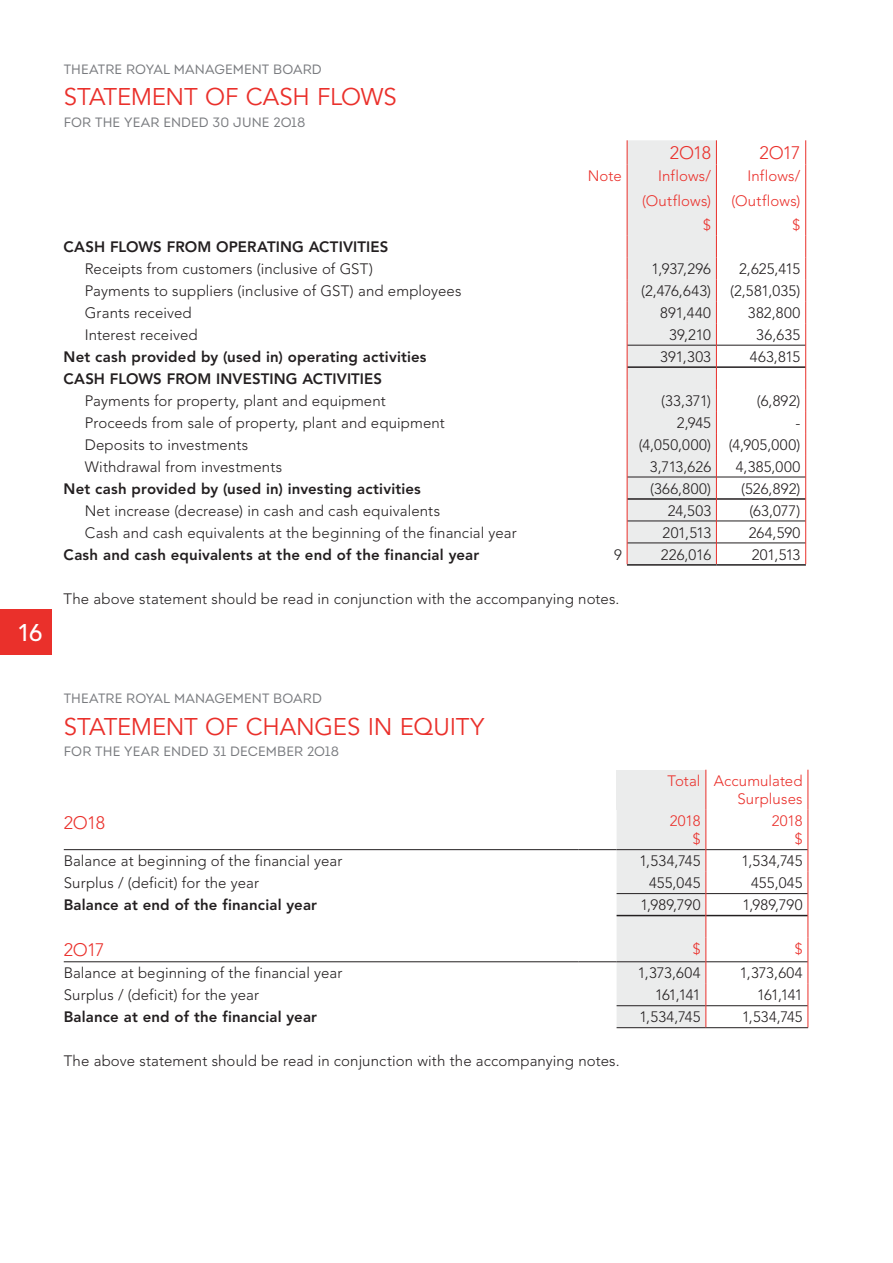
<style>
.page{position:relative;width:893px;height:1263px;background:#fff}
.page>*{position:absolute;margin:0;border:0;box-sizing:border-box;transform-origin:0 0}
.t1{font:24px "Avenir LT Std";letter-spacing:-.01em;color:#ea302b}
.t2{font:500 24px "Avenir LT Std";color:#fff}
.t3{font:300 18px "Avenir LT Std";letter-spacing:-.045em;color:#ea302b}
.t4{font:300 15px "Avenir LT Std";letter-spacing:.005em;color:#231f20}
.t5{font:800 15px "Avenir LT Std";letter-spacing:.01em;color:#231f20}
.t6{font:300 15px/24.3px "Avenir LT Std";letter-spacing:.005em;color:#ea302b;text-align:right}
.t7{font:300 15px "Avenir LT Std";letter-spacing:.04em;color:#231f20}
.t8{font:13.5px "Intro";letter-spacing:.01em;color:#787a7e}
</style>
<div class="page">
<div style="left:0;top:609px;width:51px;height:45px;background:#ea302b"></div>
<hr style="left:627px;top:564px;width:89px;height:2px;background:#231f20">
<hr style="left:716px;top:564px;width:90px;height:2px;background:#231f20">
<hr style="left:717px;top:521px;width:88px;height:1px;background:#231f20">
<hr style="left:717px;top:542px;width:88px;height:1px;background:#231f20">
<hr style="left:717px;top:345px;width:88px;height:1px;background:#231f20">
<hr style="left:717px;top:477px;width:88px;height:1px;background:#231f20">
<hr style="left:717px;top:366px;width:88px;height:2px;background:#231f20">
<hr style="left:717px;top:498px;width:88px;height:2px;background:#231f20">
<svg style="left:805px;top:140px;width:1px;height:25px"></svg>
<hr style="left:805px;top:165px;width:1px;height:70px;background:#ea302b">
<svg style="left:805px;top:235px;width:1px;height:329px"></svg>
<svg style="left:627px;top:140px;width:90px;height:425px"></svg>
<div style="left:617px;top:770px;width:89px;height:40px;background:#ebecec"></div>
<hr style="left:706px;top:1027px;width:102px;height:1px;background:#231f20">
<hr style="left:706px;top:893px;width:102px;height:1px;background:#231f20">
<hr style="left:706px;top:915px;width:102px;height:1px;background:#231f20">
<hr style="left:706px;top:1005px;width:102px;height:1px;background:#231f20">
<hr style="left:64px;top:849px;width:514px;height:1px;background:#231f20">
<hr style="left:578px;top:849px;width:39px;height:1px;background:#231f20">
<hr style="left:706px;top:849px;width:102px;height:1px;background:#231f20">
<hr style="left:64px;top:961px;width:514px;height:1px;background:#231f20">
<hr style="left:578px;top:961px;width:39px;height:1px;background:#231f20">
<hr style="left:706px;top:961px;width:102px;height:1px;background:#231f20">
<hr style="left:706px;top:770px;width:1px;height:40px;background:#ea302b">
<hr style="left:808px;top:770px;width:1px;height:40px;background:#ea302b">
<hr style="left:808px;top:810px;width:1px;height:40px;background:#ea302b">
<svg style="left:617px;top:810px;width:90px;height:218px"></svg>
<svg style="left:808px;top:850px;width:1px;height:177px"></svg>
<h1 class="t2" style="left:17px;top:618px;width:27px">16</h1>
<p class="t8" style="left:64px;top:61px;width:260px">THEATRE ROYAL MANAGEMENT BOARD</p>
<h1 class="t1" style="left:64px;top:83px;width:335px">STATEMENT OF CASH FLOWS</h1>
<p class="t8" style="left:64px;top:114px;width:243px">FOR THE YEAR ENDED 30 JUNE 2O18</p>
<p class="t3" style="left:670px;top:142px;width:43px">2O18</p>
<p class="t3" style="left:759px;top:142px;width:42px">2O17</p>
<p class="t6" style="left:588px;top:164px;width:35px">Note</p>
<p class="t6" style="left:642px;top:164px;width:70px">Inflows/ (Outflows) $</p>
<p class="t6" style="left:731px;top:164px;width:71px">Inflows/ (Outflows) $</p>
<p class="t5" style="left:64px;top:238px;width:326px">CASH FLOWS FROM OPERATING ACTIVITIES</p>
<p class="t4" style="left:85px;top:260px;width:290px">Receipts from customers (inclusive of GST)</p>
<p class="t4" style="left:651px;top:260px;width:61px">1,937,296</p>
<p class="t4" style="left:739px;top:260px;width:63px">2,625,415</p>
<p class="t4" style="left:85px;top:282px;width:378px">Payments to suppliers (inclusive of GST) and employees</p>
<p class="t4" style="left:641px;top:282px;width:72px">(2,476,643)</p>
<p class="t4" style="left:730px;top:282px;width:72px">(2,581,035)</p>
<p class="t4" style="left:85px;top:304px;width:108px">Grants received</p>
<p class="t4" style="left:660px;top:304px;width:53px">891,440</p>
<p class="t4" style="left:748px;top:304px;width:54px">382,800</p>
<p class="t4" style="left:85px;top:326px;width:114px">Interest received</p>
<p class="t4" style="left:669px;top:326px;width:43px">39,210</p>
<p class="t4" style="left:756px;top:326px;width:46px">36,635</p>
<p class="t5" style="left:64px;top:348px;width:364px">Net cash provided by (used in) operating activities</p>
<p class="t4" style="left:660px;top:348px;width:52px">391,303</p>
<p class="t4" style="left:750px;top:348px;width:52px">463,815</p>
<p class="t5" style="left:64px;top:370px;width:320px">CASH FLOWS FROM INVESTING ACTIVITIES</p>
<p class="t4" style="left:85px;top:392px;width:302px">Payments for property, plant and equipment</p>
<p class="t4" style="left:661px;top:392px;width:51px">(33,371)</p>
<p class="t4" style="left:757px;top:392px;width:45px">(6,892)</p>
<p class="t4" style="left:85px;top:414px;width:361px">Proceeds from sale of property, plant and equipment</p>
<p class="t4" style="left:677px;top:414px;width:36px">2,945</p>
<p class="t4" style="left:795px;top:414px;width:6px">-</p>
<p class="t4" style="left:85px;top:436px;width:165px">Deposits to investments</p>
<p class="t7" style="left:639px;top:436px;width:163px">(4,050,000) (4,905,000)</p>
<p class="t4" style="left:85px;top:458px;width:199px">Withdrawal from investments</p>
<p class="t4" style="left:650px;top:458px;width:63px">3,713,626</p>
<p class="t4" style="left:736px;top:458px;width:66px">4,385,000</p>
<p class="t5" style="left:64px;top:480px;width:359px">Net cash provided by (used in) investing activities</p>
<p class="t4" style="left:650px;top:480px;width:63px">(366,800)</p>
<p class="t4" style="left:741px;top:480px;width:61px">(526,892)</p>
<p class="t4" style="left:85px;top:502px;width:357px">Net increase (decrease) in cash and cash equivalents</p>
<p class="t4" style="left:668px;top:502px;width:45px">24,503</p>
<p class="t4" style="left:749px;top:502px;width:53px">(63,077)</p>
<p class="t4" style="left:85px;top:524px;width:433px">Cash and cash equivalents at the beginning of the financial year</p>
<p class="t4" style="left:663px;top:524px;width:50px">201,513</p>
<p class="t4" style="left:749px;top:524px;width:53px">264,590</p>
<p class="t5" style="left:64px;top:545px;width:417px">Cash and cash equivalents at the end of the financial year</p>
<p class="t4" style="left:614px;top:546px;width:9px">9</p>
<p class="t4" style="left:661px;top:546px;width:52px">226,016</p>
<p class="t4" style="left:752px;top:546px;width:50px">201,513</p>
<p class="t4" style="left:64px;top:590px;width:557px">The above statement should be read in conjunction with the accompanying notes.</p>
<p class="t8" style="left:64px;top:690px;width:260px">THEATRE ROYAL MANAGEMENT BOARD</p>
<h1 class="t1" style="left:64px;top:712px;width:422px">STATEMENT OF CHANGES IN EQUITY</h1>
<p class="t8" style="left:64px;top:743px;width:277px">FOR THE YEAR ENDED 31 DECEMBER 2O18</p>
<p class="t6" style="left:667px;top:772px;width:137px;line-height:18px">Total Accumulated<br>Surpluses</p>
<p class="t3" style="left:64px;top:812px;width:43px">2O18</p>
<p class="t6" style="left:670px;top:812px;width:32px;line-height:18px">2018 $</p>
<p class="t6" style="left:772px;top:812px;width:32px;line-height:18px">2018 $</p>
<p class="t4" style="left:64px;top:852px;width:280px">Balance at beginning of the financial year</p>
<p class="t4" style="left:639px;top:852px;width:63px">1,534,745</p>
<p class="t4" style="left:741px;top:852px;width:63px">1,534,745</p>
<p class="t4" style="left:64px;top:874px;width:197px">Surplus / (deficit) for the year</p>
<p class="t4" style="left:649px;top:874px;width:53px">455,045</p>
<p class="t4" style="left:751px;top:874px;width:53px">455,045</p>
<p class="t5" style="left:64px;top:896px;width:255px">Balance at end of the financial year</p>
<p class="t4" style="left:640px;top:896px;width:62px">1,989,790</p>
<p class="t4" style="left:742px;top:896px;width:62px">1,989,790</p>
<p class="t3" style="left:64px;top:940px;width:42px">2O17</p>
<p class="t6" style="left:693px;top:937px;width:9px">$</p>
<p class="t6" style="left:795px;top:937px;width:9px">$</p>
<p class="t4" style="left:64px;top:964px;width:280px">Balance at beginning of the financial year</p>
<p class="t4" style="left:638px;top:964px;width:64px">1,373,604</p>
<p class="t4" style="left:740px;top:964px;width:64px">1,373,604</p>
<p class="t4" style="left:64px;top:986px;width:197px">Surplus / (deficit) for the year</p>
<p class="t4" style="left:655px;top:986px;width:47px">161,141</p>
<p class="t4" style="left:757px;top:986px;width:47px">161,141</p>
<p class="t5" style="left:64px;top:1008px;width:255px">Balance at end of the financial year</p>
<p class="t4" style="left:639px;top:1008px;width:63px">1,534,745</p>
<p class="t4" style="left:742px;top:1008px;width:62px">1,534,745</p>
<p class="t4" style="left:64px;top:1052px;width:557px">The above statement should be read in conjunction with the accompanying notes.</p>
</div>
